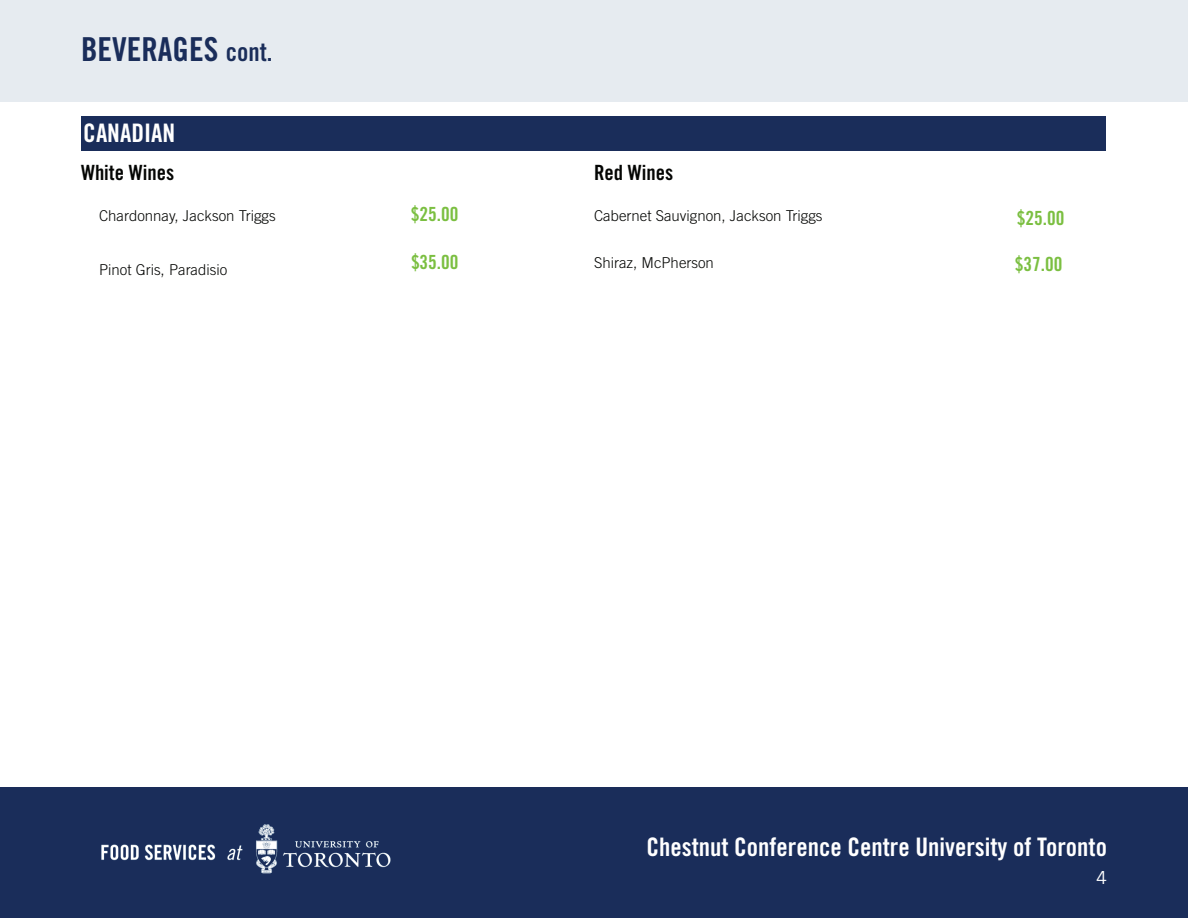
<style>
.page{position:relative;width:1188px;height:918px;background:#fff}
.page>*{position:absolute;margin:0;border:0;box-sizing:border-box;transform-origin:0 0}
.t1{font:33px "Trade Gothic LT Std Bd Cn 20";color:#1a2d5a}
.t2{font:25.5px "Trade Gothic LT Std Bd Cn 20";color:#fff}
.t3{font:21px "Trade Gothic LT Std Bd Cn 20";color:#040503}
.t4{font:19.5px "Trade Gothic LT Std Bd Cn 20";color:#7bbf41}
.t5{font:18px "Trade Gothic LT Std";color:#fff}
.t6{font:300 15px "Trade Gothic LT Std";color:#040503}
.s1{font-size:25.5px}
</style>
<div class="page">
<div style="left:0;top:0;width:1188px;height:101px;background:#e6ebf0"></div>
<div style="left:82px;top:116px;width:1024px;height:35px;background:#1a2d5a"></div>
<div style="left:0;top:788px;width:1188px;height:130px;background:#1a2d5a"></div>
<img style="left:101px;top:824px;width:290px;height:50px">
<h1 class="t1" style="left:81px;top:29px;width:193px">BEVERAGES <span class="s1">cont.</span></h1>
<h2 class="t2" style="left:83px;top:117px;width:94px">CANADIAN</h2>
<h3 class="t3" style="left:81px;top:160px;width:95px">White Wines</h3>
<h3 class="t3" style="left:594px;top:160px;width:81px">Red Wines</h3>
<p class="t6" style="left:99px;top:207px;width:178px">Chardonnay, Jackson Triggs</p>
<p class="t6" style="left:99px;top:261px;width:130px">Pinot Gris, Paradisio</p>
<h3 class="t4" style="left:411px;top:202px;width:49px">$25.00</h3>
<h3 class="t4" style="left:411px;top:250px;width:49px">$35.00</h3>
<p class="t6" style="left:594px;top:207px;width:230px">Cabernet Sauvignon, Jackson Triggs</p>
<p class="t6" style="left:594px;top:254px;width:121px">Shiraz, McPherson</p>
<h3 class="t4" style="left:1017px;top:206px;width:49px">$25.00</h3>
<h3 class="t4" style="left:1015px;top:252px;width:49px">$37.00</h3>
<h2 class="t2" style="left:646px;top:832px;width:462px">Chestnut Conference Centre University of Toronto</h2>
<p class="t5" style="left:1096px;top:867px;width:12px">4</p>
</div>
